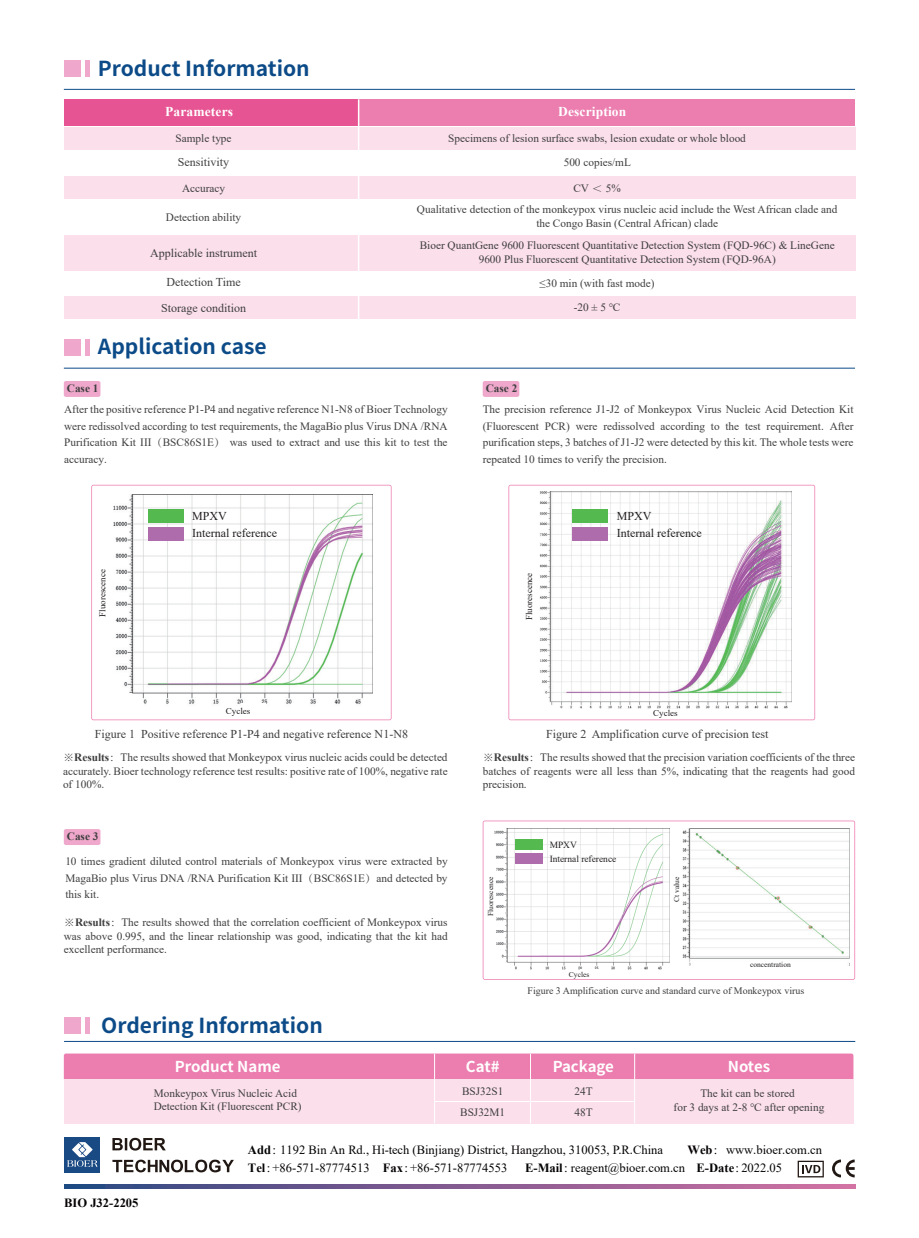
<style>
.page{position:relative;width:919px;height:1238px;background:#fff}
.page>*{position:absolute;margin:0;border:0;box-sizing:border-box;transform-origin:0 0}
.t1{font:700 20.7px "Source Han Sans CN";color:#0c4b88}
.t2{font:700 15px "Source Han Sans CN";color:#fff}
.t3{font:700 13.5px "Times New Roman";letter-spacing:.01em;color:#fff}
.t4{font:12.6px "Times New Roman";color:#060304}
.t5{font:700 12.6px/17.5px "Times New Roman";color:#060304}
.t6{font:12px/25.5px "Times New Roman";color:#3e3e3f;text-align:center}
.t7{font:12px/17.5px "Times New Roman";color:#231f20}
.t8{font:11.25px/13.5px "Times New Roman";color:#3e3e3f;text-align:justify}
.t9{font:700 11.25px "Times New Roman";color:#3e3e3f}
.t10{font:9.9px "Times New Roman";color:#3e3e3f}
.t11{font:9.45px/13.8px "Times New Roman";color:#231f20}
.t12{font:9px "Times New Roman";color:#231f20}
.t13{font:7.5px "Times New Roman";color:#231f20}
.s1{font-family:"Adobe Song Std";font-weight:300}
.s2{font-weight:700}
</style>
<div class="page">
<div style="left:64px;top:381px;width:36px;height:16px;background:#efa8cb;border-radius:2px"></div>
<svg style="left:482px;top:820px;width:373px;height:159px"></svg>
<svg style="left:91px;top:485px;width:300px;height:235px"></svg>
<div style="left:64px;top:1053px;width:789px;height:25px;background:#ec7daf"></div>
<div style="left:64px;top:1079px;width:370px;height:44px;background:#fbdfeb"></div>
<div style="left:635px;top:1079px;width:218px;height:44px;background:#fbdfeb"></div>
<div style="left:434px;top:1079px;width:200px;height:21px;background:#fbdfeb"></div>
<div style="left:434px;top:1101px;width:200px;height:22px;background:#fbdfeb"></div>
<hr style="left:434px;top:1053px;width:1px;height:70px;background:#fff">
<hr style="left:530px;top:1053px;width:1px;height:70px;background:#fff">
<hr style="left:634px;top:1053px;width:1px;height:70px;background:#fff">
<div style="left:64px;top:1017px;width:17px;height:17px;background:#efa8cb"></div>
<div style="left:85px;top:1017px;width:5px;height:17px;background:#efa8cb"></div>
<hr style="left:64px;top:1041px;width:791px;height:1px;background:#0c4b88">
<div style="left:64px;top:99px;width:294px;height:27px;background:#e75493"></div>
<div style="left:358px;top:99px;width:497px;height:27px;background:#ec7daf"></div>
<div style="left:64px;top:127px;width:791px;height:23px;background:#fbdfeb"></div>
<div style="left:64px;top:296px;width:791px;height:23px;background:#fbdfeb"></div>
<div style="left:64px;top:176px;width:791px;height:23px;background:#fbdfeb"></div>
<div style="left:64px;top:235px;width:791px;height:35px;background:#fbdfeb"></div>
<div style="left:64px;top:339px;width:16px;height:17px;background:#efa8cb"></div>
<hr style="left:85px;top:339px;width:4px;height:17px;background:#efa8cb">
<hr style="left:64px;top:368px;width:790px;height:1px;background:#0c4b88">
<div style="left:64px;top:60px;width:16px;height:17px;background:#efa8cb"></div>
<hr style="left:85px;top:60px;width:4px;height:17px;background:#efa8cb">
<hr style="left:64px;top:89px;width:790px;height:1px;background:#0c4b88">
<hr style="left:358px;top:99px;width:1px;height:220px;background:#fff">
<svg style="left:64px;top:1184px;width:791px;height:4px;background:#815c91"></svg>
<div style="left:64px;top:1136px;width:36px;height:36px;background:#1a4a83"></div>
<svg style="left:67px;top:1142px;width:30px;height:24px"></svg>
<svg style="left:112px;top:1159px;width:122px;height:13px"></svg>
<svg style="left:112px;top:1137px;width:54px;height:13px"></svg>
<svg style="left:797px;top:1160px;width:26px;height:17px"></svg>
<svg style="left:832px;top:1159px;width:22px;height:18px"></svg>
<div style="left:64px;top:829px;width:36px;height:16px;background:#efa8cb;border-radius:2px"></div>
<div style="left:482px;top:381px;width:37px;height:16px;background:#efa8cb;border-radius:2px"></div>
<img style="left:104px;top:495px;width:268px;height:216px">
<svg style="left:508px;top:485px;width:307px;height:235px"></svg>
<img style="left:488px;top:828px;width:181px;height:146px">
<img style="left:682px;top:828px;width:167px;height:137px">
<div style="left:148px;top:527px;width:35px;height:13px;background:#af6cac"></div>
<div style="left:148px;top:509px;width:35px;height:13px;background:#54ba4f"></div>
<div style="left:572px;top:527px;width:36px;height:13px;background:#af6cac"></div>
<div style="left:572px;top:509px;width:36px;height:13px;background:#54ba4f"></div>
<div style="left:515px;top:853px;width:27px;height:10px;background:#af6cac"></div>
<div style="left:515px;top:839px;width:27px;height:10px;background:#54ba4f"></div>
<div style="left:101px;top:578px;width:12px;height:34px;background:#fff"></div>
<div style="left:241px;top:703px;width:24px;height:11px;background:#fff"></div>
<div style="left:487px;top:885px;width:7px;height:25px;background:#fff"></div>
<div style="left:580px;top:969px;width:19px;height:6px;background:#fff"></div>
<h1 class="t1" style="left:98px;top:57px;width:213px">Product Information</h1>
<p class="t3" style="left:165px;top:102px;width:69px">Parameters</p>
<p class="t3" style="left:558px;top:102px;width:70px">Description</p>
<p class="t8" style="left:176px;top:131px;width:57px">Sample type</p>
<p class="t8" style="left:448px;top:131px;width:299px">Specimens of lesion surface swabs, lesion exudate or whole blood</p>
<p class="t6" style="left:178px;top:149px;width:53px">Sensitivity</p>
<p class="t8" style="left:563px;top:155px;width:69px">500 copies/mL</p>
<p class="t8" style="left:182px;top:181px;width:45px">Accuracy</p>
<p class="t8" style="left:166px;top:210px;width:77px">Detection ability</p>
<p class="t6" style="left:150px;top:240px;width:108px">Applicable instrument</p>
<p class="t6" style="left:161px;top:269px;width:86px">Detection Time<br>Storage condition</p>
<p class="t8" style="left:573px;top:181px;width:49px">CV <span class="s1">＜</span> 5%</p>
<p class="t8" style="left:417px;top:202px;width:422px;text-align:center">Qualitative detection of the monkeypox virus nucleic acid include the West African clade and the Congo Basin (Central African) clade</p>
<p class="t8" style="left:420px;top:238px;width:416px;text-align:center">Bioer QuantGene 9600 Fluorescent Quantitative Detection System (FQD-96C) &amp; LineGene<br>9600 Plus Fluorescent Quantitative Detection System (FQD-96A)</p>
<p class="t8" style="left:539px;top:270px;width:116px;line-height:24.5px;text-align:center">≤30 min (with fast mode) -20 ± 5 ℃</p>
<h1 class="t1" style="left:98px;top:335px;width:170px">Application case</h1>
<p class="t9" style="left:67px;top:380px;width:33px">Case 1</p>
<p class="t8" style="left:64px;top:401px;width:385px;line-height:16.5px">After the positive reference P1-P4 and negative reference N1-N8 of Bioer Technology were redissolved according to test requirements, the MagaBio plus Virus DNA /RNA Purification Kit III<span class="s1">（</span>BSC86S1E<span class="s1">）</span> was used to extract and use this kit to test the accuracy.</p>
<p class="t9" style="left:485px;top:380px;width:33px">Case 2</p>
<p class="t8" style="left:482px;top:401px;width:372px;line-height:16.5px">The precision reference J1-J2 of Monkeypox Virus Nucleic Acid Detection Kit (Fluorescent PCR) were redissolved according to the test requirement. After purification steps, 3 batches of J1-J2 were detected by this kit. The whole tests were repeated 10 times to verify the precision.</p>
<p class="t12" style="left:96px;top:616px;width:49px;rotate:-90deg">Fluorescence</p>
<p class="t7" style="left:192px;top:506px;width:86px">MPXV<br>Internal reference</p>
<p class="t7" style="left:616px;top:506px;width:86px">MPXV<br>Internal reference</p>
<p class="t12" style="left:226px;top:704px;width:26px">Cycles</p>
<p class="t12" style="left:523px;top:620px;width:49px;rotate:-90deg">Fluorescence</p>
<p class="t12" style="left:653px;top:706px;width:26px">Cycles</p>
<p class="t6" style="left:95px;top:721px;width:314px">Figure 1 Positive reference P1-P4 and negative reference N1-N8</p>
<p class="t8" style="left:63px;top:750px;width:386px">※<span class="s2">Results</span><span class="s1">：</span>The results showed that Monkeypox virus nucleic acids could be detected accurately. Bioer technology reference test results: positive rate of 100%, negative rate of 100%.</p>
<p class="t9" style="left:67px;top:828px;width:33px">Case 3</p>
<p class="t8" style="left:65px;top:853px;width:384px;line-height:16.5px">10 times gradient diluted control materials of Monkeypox virus were extracted by MagaBio plus Virus DNA /RNA Purification Kit III<span class="s1">（</span>BSC86S1E<span class="s1">）</span>and detected by this kit.</p>
<p class="t8" style="left:64px;top:915px;width:385px">※<span class="s2">Results</span><span class="s1">：</span>The results showed that the correlation coefficient of Monkeypox virus was above 0.995, and the linear relationship was good, indicating that the kit had excellent performance.</p>
<h1 class="t1" style="left:101px;top:1014px;width:223px">Ordering Information</h1>
<p class="t6" style="left:546px;top:721px;width:224px">Figure 2 Amplification curve of precision test</p>
<p class="t8" style="left:482px;top:750px;width:374px">※<span class="s2">Results</span><span class="s1">：</span>The results showed that the precision variation coefficients of the three batches of reagents were all less than 5%, indicating that the reagents had good precision.</p>
<p class="t13" style="left:485px;top:916px;width:41px;rotate:-90deg">Fluorescence</p>
<p class="t11" style="left:549px;top:837px;width:68px">MPXV<br>Internal reference</p>
<p class="t13" style="left:569px;top:969px;width:22px">Cycles</p>
<p class="t13" style="left:671px;top:902px;width:27px;rotate:-90deg">Ct value</p>
<p class="t13" style="left:750px;top:959px;width:42px">concentration</p>
<p class="t10" style="left:527px;top:983px;width:278px">Figure 3 Amplification curve and standard curve of Monkeypox virus</p>
<h2 class="t2" style="left:175px;top:1058px;width:107px">Product Name</h2>
<h2 class="t2" style="left:552px;top:1058px;width:63px">Package</h2>
<h2 class="t2" style="left:727px;top:1058px;width:44px">Notes</h2>
<h2 class="t2" style="left:466px;top:1058px;width:35px">Cat#</h2>
<p class="t8" style="left:460px;top:1080px;width:47px;line-height:21.5px">BSJ32S1<br>BSJ32M1</p>
<p class="t8" style="left:574px;top:1080px;width:20px;line-height:21.5px">24T<br>48T</p>
<p class="t8" style="left:673px;top:1086px;width:152px;text-align:center">The kit can be stored<br>for 3 days at 2-8 ℃ after opening</p>
<p class="t8" style="left:154px;top:1085px;width:149px">Monkeypox Virus Nucleic Acid<br>Detection Kit (Fluorescent PCR)</p>
<p class="t5" style="left:64px;top:1193px;width:76px">BIO J32-2205</p>
<p class="t5" style="left:248px;top:1140px;width:37px">Add<span class="s1">：<br></span>Tel<span class="s1">：</span></p>
<p class="t4" style="left:280px;top:1141px;width:384px">1192 Bin An Rd., Hi-tech (Binjiang) District, Hangzhou, 310053, P.R.China</p>
<p class="t4" style="left:687px;top:1141px;width:136px"><span class="s2">Web</span><span class="s1">：</span>www.bioer.com.cn</p>
<p class="t4" style="left:272px;top:1158px;width:99px">+86-571-87774513</p>
<p class="t4" style="left:383px;top:1159px;width:126px"><span class="s2">Fax</span><span class="s1">：</span>+86-571-87774553</p>
<p class="t4" style="left:525px;top:1158px;width:258px"><span class="s2">E-Mail</span><span class="s1">：</span>reagent@bioer.com.cn <span class="s2">E-Date</span><span class="s1">：</span>2022.05</p>
</div>
